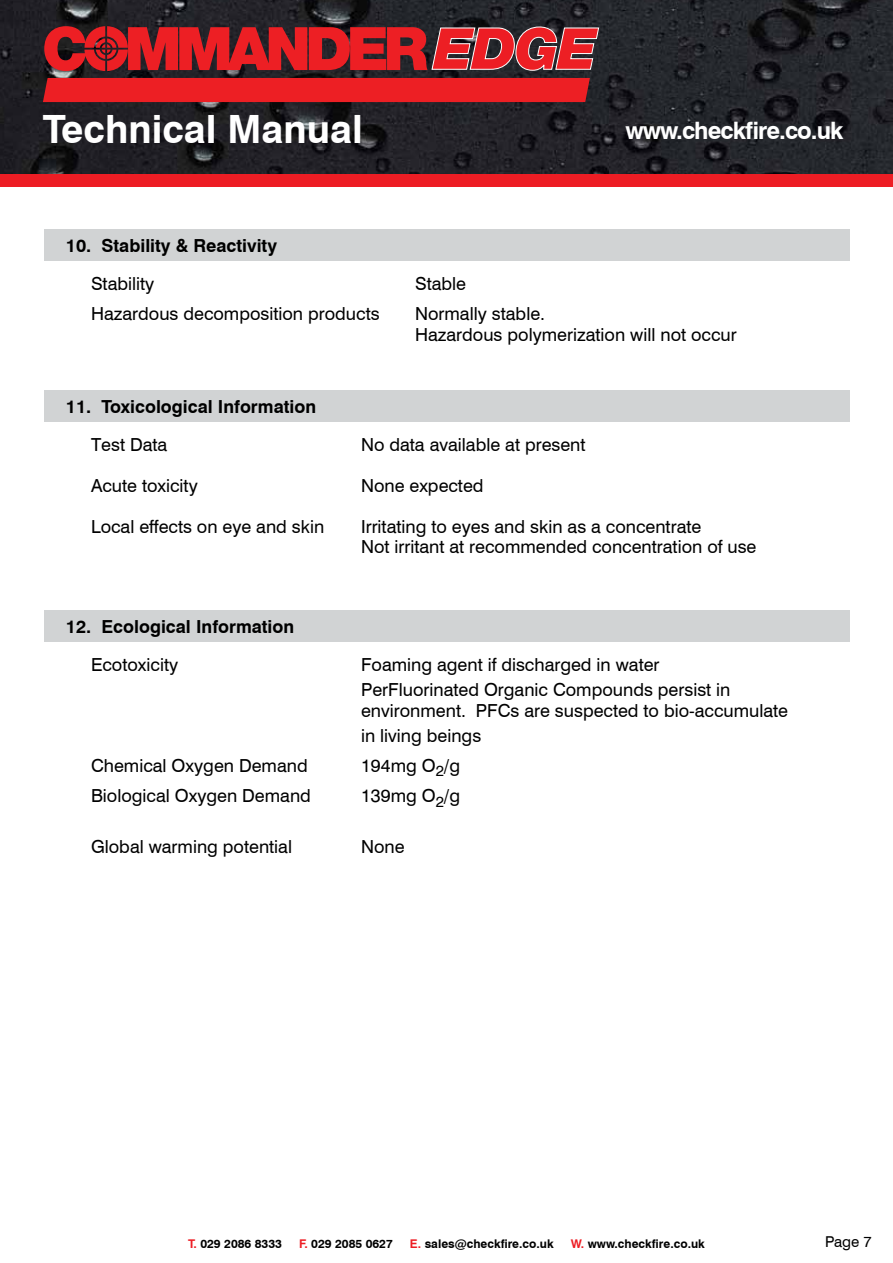
<style>
.page{position:relative;width:893px;height:1263px;background:#fff}
.page>*{position:absolute;margin:0;border:0;box-sizing:border-box;transform-origin:0 0}
.t1{font:700 39px "Swiss 721 BT";color:#fff}
.t2{font:700 24px "Swiss 721 BT";letter-spacing:-.04em;color:#fff}
.t3{font:18px/20.5px "Swiss 721";color:#000}
.t4{font:700 18px "Swiss 721 BT";color:#000}
.t5{font:15px "Swiss 721 BT";color:#000}
.t6{font:700 12px "Swiss 721 BT";color:#000}
.s1{color:#ed1d24}
</style>
<div class="page">
<img style="left:0;top:0;width:893px;height:174px">
<div style="left:0;top:174px;width:893px;height:13px;background:#ed1d24"></div>
<div style="left:43px;top:78px;width:547px;height:24px;background:#ed1f24"></div>
<svg style="left:44px;top:26px;width:555px;height:45px;background:#b0272c"></svg>
<div style="left:45px;top:229px;width:805px;height:32px;background:#d1d3d4"></div>
<div style="left:45px;top:390px;width:805px;height:32px;background:#d1d3d4"></div>
<div style="left:45px;top:610px;width:805px;height:32px;background:#d1d3d4"></div>
<h1 class="t1" style="left:43px;top:106px;width:321px">Technical Manual</h1>
<h2 class="t2" style="left:625px;top:116px;width:219px">www.checkfire.co.uk</h2>
<p class="t4" style="left:66px;top:235px;width:213px">10. Stability &amp; Reactivity</p>
<p class="t3" style="left:91px;top:273px;width:65px">Stability</p>
<p class="t3" style="left:415px;top:273px;width:53px">Stable</p>
<p class="t3" style="left:91px;top:303px;width:290px">Hazardous decomposition products</p>
<p class="t3" style="left:415px;top:303px;width:323px">Normally stable.<br>Hazardous polymerization will not occur</p>
<p class="t4" style="left:66px;top:396px;width:252px">11. Toxicological Information</p>
<p class="t3" style="left:91px;top:433px;width:78px">Test Data</p>
<p class="t3" style="left:361px;top:433px;width:226px">No data available at present</p>
<p class="t3" style="left:91px;top:474px;width:108px">Acute toxicity</p>
<p class="t3" style="left:361px;top:474px;width:124px">None expected</p>
<p class="t3" style="left:91px;top:515px;width:235px">Local effects on eye and skin</p>
<p class="t3" style="left:361px;top:515px;width:397px">Irritating to eyes and skin as a concentrate<br>Not irritant at recommended concentration of use</p>
<p class="t4" style="left:66px;top:616px;width:230px">12. Ecological Information</p>
<p class="t3" style="left:91px;top:653px;width:89px">Ecotoxicity</p>
<p class="t3" style="left:361px;top:651px;width:371px;line-height:25px">Foaming agent if discharged in water<br>PerFluorinated Organic Compounds persist in</p>
<p class="t3" style="left:361px;top:697px;width:429px;line-height:25px">environment. PFCs are suspected to bio-accumulate in living beings</p>
<p class="t3" style="left:91px;top:755px;width:218px">Chemical Oxygen Demand</p>
<p class="t3" style="left:361px;top:755px;width:100px">194mg O<sub>2</sub>/g</p>
<p class="t3" style="left:91px;top:785px;width:221px">Biological Oxygen Demand</p>
<p class="t3" style="left:361px;top:785px;width:101px">139mg O<sub>2</sub>/g</p>
<p class="t3" style="left:91px;top:835px;width:203px">Global warming potential</p>
<p class="t3" style="left:361px;top:835px;width:45px">None</p>
<p class="t6" style="left:188px;top:1236px;width:95px"><span class="s1">T.</span> 029 2086 8333</p>
<p class="t6" style="left:299px;top:1236px;width:95px"><span class="s1">F.</span> 029 2085 0627</p>
<p class="t6" style="left:410px;top:1236px;width:145px"><span class="s1">E.</span> sales@checkfire.co.uk</p>
<p class="t6" style="left:571px;top:1236px;width:136px"><span class="s1">W.</span> www.checkfire.co.uk</p>
<p class="t5" style="left:825px;top:1232px;width:48px">Page 7</p>
</div>
